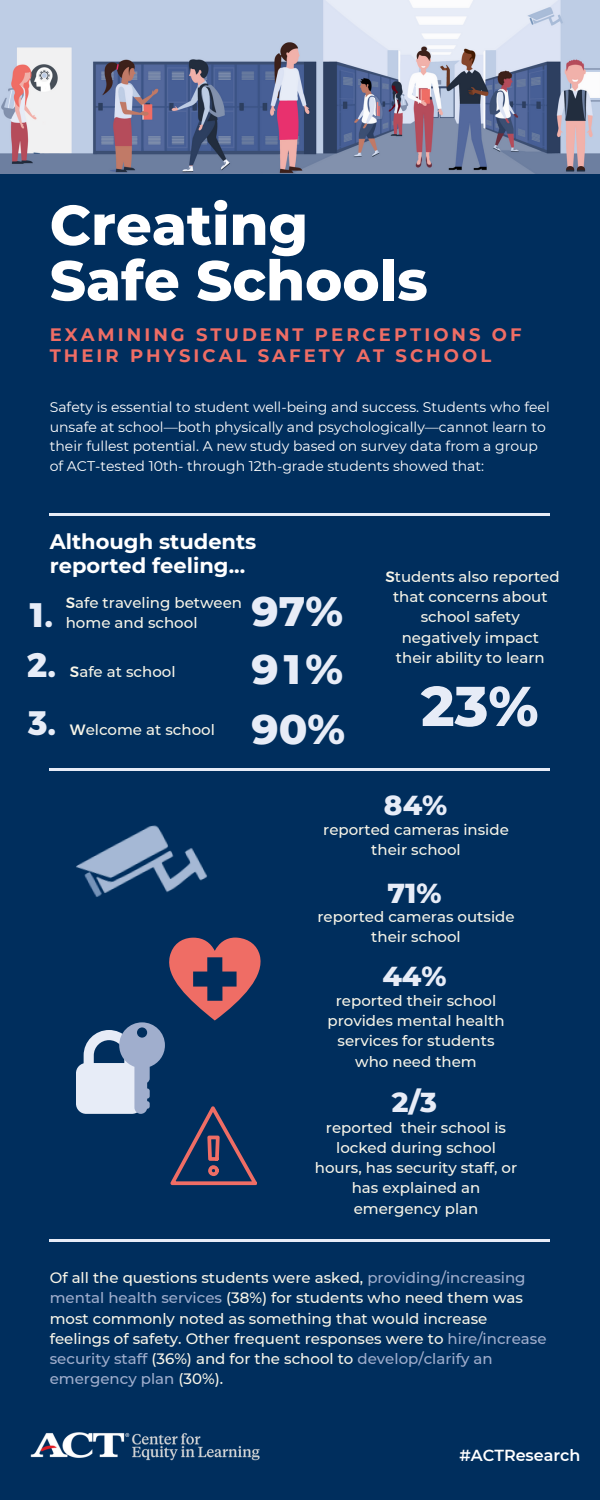
<style>
.page{position:relative;width:600px;height:1500px;background:#002e5d}
.page>*{position:absolute;margin:0;border:0;box-sizing:border-box;transform-origin:0 0}
.t1{font:800 56px/55.5px "Montserrat";color:#fff}
.t2{font:800 56px "Montserrat";color:#e7ecf7}
.t3{font:800 42px "Montserrat";color:#e7ecf7}
.t4{font:800 34px "Montserrat";color:#e7ecf7}
.t5{font:800 28px "Montserrat";color:#e7ecf7}
.t6{font:700 21px/23.6px "Montserrat";color:#fff}
.t7{font:700 18px/20.8px "Montserrat";letter-spacing:.17em;color:#ef6d65}
.t8{font:600 16px "Montserrat";color:#fff}
.t9{font:500 15px/20.2px "Montserrat";color:#f8f5e8;text-align:center}
.t10{font:14px/19.5px "Montserrat";color:#fff}
.s1{color:#a0aecd}
</style>
<div class="page">
<hr style="left:50px;top:513px;width:500px;height:3px;background:#e7ecf7">
<img style="left:76px;top:825px;width:131px;height:72px">
<div style="left:76px;top:1063px;width:66px;height:51px;background:#e7ecf7;border-radius:10px"></div>
<svg style="left:84px;top:938px;width:177px;height:247px"></svg>
<hr style="left:50px;top:768px;width:500px;height:3px;background:#e7ecf7">
<hr style="left:50px;top:1239px;width:500px;height:3px;background:#e7ecf7">
<img style="left:0;top:0;width:600px;height:174px">
<img style="left:30px;top:1432px;width:230px;height:29px">
<h1 class="t1" style="left:50px;top:197px;width:380px">Creating<br>Safe Schools</h1>
<h2 class="t7" style="left:50px;top:324px;width:473px">EXAMINING STUDENT PERCEPTIONS OF<br>THEIR PHYSICAL SAFETY AT SCHOOL</h2>
<p class="t10" style="left:50px;top:397px;width:502px">Safety is essential to student well-being and success. Students who feel unsafe at school—both physically and psychologically—cannot learn to their fullest potential. A new study based on survey data from a group of ACT-tested 10th- through 12th-grade students showed that:</p>
<p class="t6" style="left:50px;top:530px;width:208px">Although students reported feeling...</p>
<p class="t4" style="left:30px;top:594px;width:25px">1.</p>
<p class="t9" style="left:66px;top:591px;width:178px;text-align:left">Safe traveling between home and school</p>
<p class="t3" style="left:252px;top:586px;width:93px">97%</p>
<p class="t4" style="left:27px;top:644px;width:31px">2.</p>
<p class="t9" style="left:70px;top:660px;width:107px">Safe at school</p>
<p class="t3" style="left:252px;top:644px;width:93px">91%</p>
<p class="t4" style="left:28px;top:702px;width:29px">3.</p>
<p class="t9" style="left:70px;top:718px;width:146px">Welcome at school</p>
<p class="t3" style="left:252px;top:704px;width:95px">90%</p>
<p class="t9" style="left:385px;top:566px;width:176px">Students also reported that concerns about school safety negatively impact their ability to learn</p>
<p class="t2" style="left:421px;top:672px;width:119px">23%</p>
<p class="t5" style="left:384px;top:788px;width:65px">84%</p>
<p class="t9" style="left:323px;top:819px;width:187px">reported cameras inside their school</p>
<p class="t5" style="left:387px;top:876px;width:56px">71%</p>
<p class="t9" style="left:317px;top:906px;width:199px">reported cameras outside their school</p>
<p class="t5" style="left:382px;top:959px;width:66px">44%</p>
<p class="t9" style="left:328px;top:990px;width:179px">reported their school provides mental health services for students who need them</p>
<p class="t5" style="left:392px;top:1084px;width:47px">2/3</p>
<p class="t9" style="left:315px;top:1117px;width:204px">reported their school is locked during school hours, has security staff, or has explained an emergency plan</p>
<p class="t9" style="left:50px;top:1268px;width:498px;text-align:left">Of all the questions students were asked, <span class="s1">providing/increasing mental health services</span> (38%) for students who need them was most commonly noted as something that would increase feelings of safety. Other frequent responses were to <span class="s1">hire/increase security staff</span> (36%) and for the school to <span class="s1">develop/clarify an emergency plan</span> (30%).</p>
<p class="t8" style="left:459px;top:1445px;width:123px">#ACTResearch</p>
</div>
